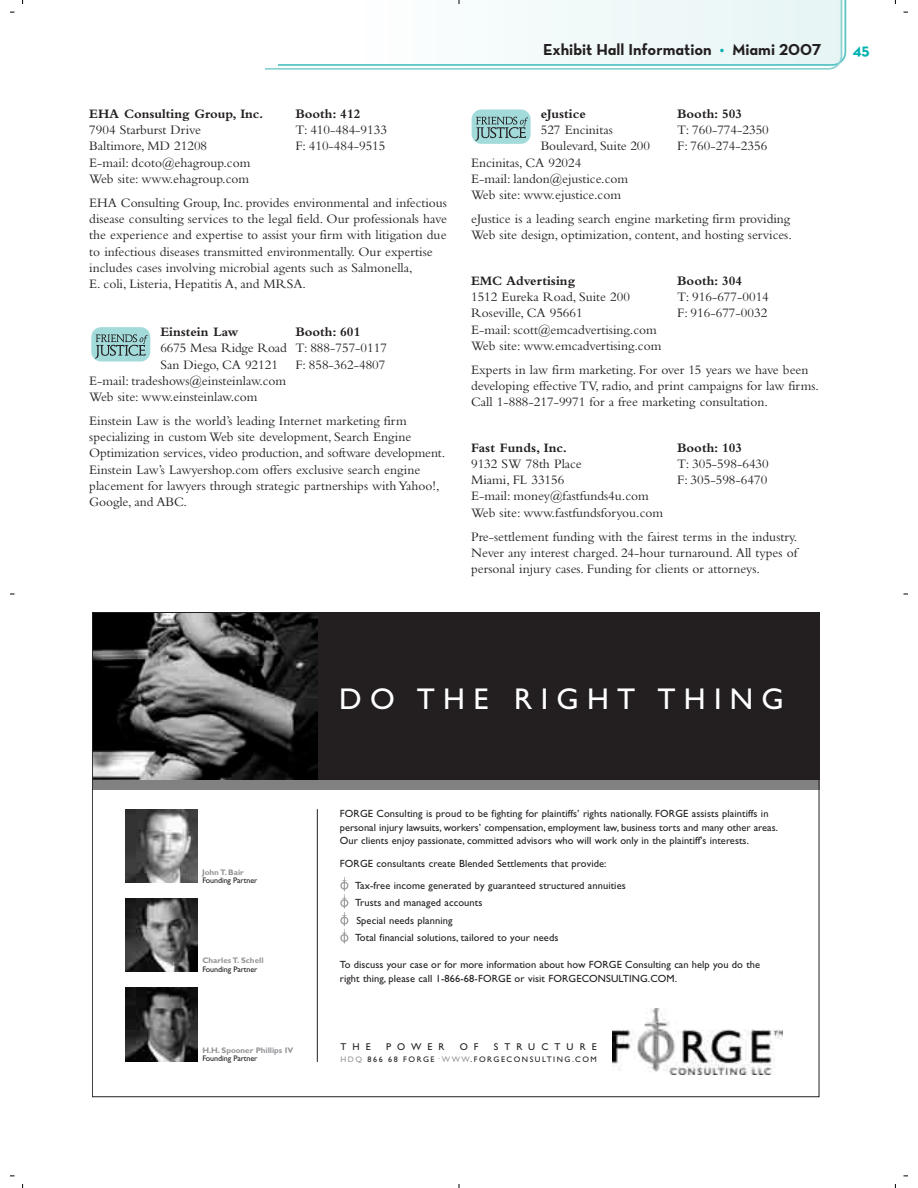
<style>
.page{position:relative;width:918px;height:1188px;background:#fff}
.page>*{position:absolute;margin:0;border:0;box-sizing:border-box;transform-origin:0 0}
.t1{font:30.15px "Gill Sans+QHVUOW";letter-spacing:.275em;color:#fff}
.t2{font:16.2px "Neutra Text PS Bold Alt";color:#231f20}
.t3{font:700 16.2px "Neutra Text";color:#00b1b0}
.t4{font:13.5px/16.2px "Bembo";color:#231f20}
.t5{font:700 13.5px "Bembo";color:#231f20}
.t6{font:10.5px/13.5px "Gill Sans+QHVUOW";letter-spacing:.01em;color:#231f20}
.t7{font:9.9px "Gill Sans+QHVUOW";letter-spacing:.615em;color:#231f20}
.t8{font:8.1px "Gill Sans Bold+GRTUFH";color:#939598}
.t9{font:8.1px "Gill Sans+QHVUOW";letter-spacing:-.015em;color:#231f20}
.t10{font:8.1px "Gill Sans+QHVUOW";letter-spacing:.185em;color:#231f20}
.s1{color:#00b1b0}
.s2{color:#939598}
</style>
<div class="page">
<div style="left:92px;top:612px;width:727px;height:172px;background:#231f20"></div>
<img style="left:94px;top:614px;width:223px;height:166px">
<div style="left:92px;top:780px;width:727px;height:9px;background:#818181"></div>
<img style="left:126px;top:898px;width:72px;height:74px">
<img style="left:126px;top:987px;width:72px;height:75px">
<img style="left:126px;top:809px;width:72px;height:74px">
<img style="left:613px;top:1008px;width:170px;height:66px">
<hr style="left:317px;top:809px;width:1px;height:253px;background:#231f20">
<svg style="left:340px;top:877px;width:8px;height:67px"></svg>
<div style="left:91px;top:327px;width:59px;height:35px;background:#a3dada;border-radius:10px"></div>
<svg style="left:95px;top:334px;width:53px;height:25px"></svg>
<div style="left:472px;top:110px;width:59px;height:34px;background:#a3dada;border-radius:10px"></div>
<svg style="left:475px;top:117px;width:53px;height:24px"></svg>
<svg style="left:265px;top:0;width:581px;height:70px"></svg>
<p class="t5" style="left:89px;top:109px;width:176px">EHA Consulting Group, Inc.</p>
<p class="t5" style="left:295px;top:109px;width:67px">Booth: 412</p>
<p class="t4" style="left:89px;top:123px;width:113px">7904 Starburst Drive</p>
<p class="t4" style="left:295px;top:123px;width:93px">T: 410-484-9133</p>
<p class="t4" style="left:89px;top:139px;width:119px">Baltimore, MD 21208</p>
<p class="t4" style="left:295px;top:139px;width:92px">F: 410-484-9515</p>
<p class="t4" style="left:89px;top:156px;width:163px">E-mail: dcoto@ehagroup.com<br>Web site: www.ehagroup.com</p>
<p class="t4" style="left:89px;top:196px;width:359px">EHA Consulting Group, Inc. provides environmental and infectious disease consulting services to the legal field. Our professionals have the experience and expertise to assist your firm with litigation due to infectious diseases transmitted environmentally. Our expertise includes cases involving microbial agents such as Salmonella,<br>E. coli, Listeria, Hepatitis A, and MRSA.</p>
<p class="t5" style="left:160px;top:327px;width:79px">Einstein Law</p>
<p class="t5" style="left:295px;top:327px;width:67px">Booth: 601</p>
<p class="t4" style="left:160px;top:341px;width:228px">6675 Mesa Ridge Road T: 888-757-0117<br>San Diego, CA 92121</p>
<p class="t4" style="left:295px;top:358px;width:92px">F: 858-362-4807</p>
<p class="t4" style="left:89px;top:374px;width:198px">E-mail: tradeshows@einsteinlaw.com<br>Web site: www.einsteinlaw.com</p>
<p class="t4" style="left:89px;top:414px;width:357px">Einstein Law is the world’s leading Internet marketing firm specializing in custom Web site development, Search Engine Optimization services, video production, and software development.<br>Einstein Law’s Lawyershop.com offers exclusive search engine placement for lawyers through strategic partnerships with Yahoo!, Google, and ABC.</p>
<p class="t2" style="left:543px;top:39px;width:280px">Exhibit Hall Information <span class="s1">•</span> Miami 2007</p>
<p class="t3" style="left:853px;top:39px;width:19px">45</p>
<p class="t5" style="left:541px;top:109px;width:47px">eJustice</p>
<p class="t5" style="left:677px;top:109px;width:67px">Booth: 503</p>
<p class="t4" style="left:541px;top:123px;width:74px">527 Encinitas</p>
<p class="t4" style="left:677px;top:123px;width:93px">T: 760-774-2350</p>
<p class="t4" style="left:541px;top:139px;width:111px">Boulevard, Suite 200</p>
<p class="t4" style="left:677px;top:139px;width:92px">F: 760-274-2356</p>
<p class="t4" style="left:471px;top:156px;width:159px">Encinitas, CA 92024<br>E-mail: landon@ejustice.com<br>Web site: www.ejustice.com</p>
<p class="t4" style="left:471px;top:212px;width:322px">eJustice is a leading search engine marketing firm providing<br>Web site design, optimization, content, and hosting services.</p>
<p class="t5" style="left:471px;top:276px;width:106px">EMC Advertising</p>
<p class="t5" style="left:677px;top:276px;width:67px">Booth: 304</p>
<p class="t4" style="left:471px;top:290px;width:160px">1512 Eureka Road, Suite 200</p>
<p class="t4" style="left:677px;top:290px;width:93px">T: 916-677-0014</p>
<p class="t4" style="left:471px;top:306px;width:113px">Roseville, CA 95661</p>
<p class="t4" style="left:677px;top:306px;width:92px">F: 916-677-0032</p>
<p class="t4" style="left:471px;top:322px;width:192px">E-mail: scott@emcadvertising.com<br>Web site: www.emcadvertising.com</p>
<p class="t4" style="left:471px;top:363px;width:349px">Experts in law firm marketing. For over 15 years we have been developing effective TV, radio, and print campaigns for law firms.<br>Call 1-888-217-9971 for a free marketing consultation.</p>
<p class="t5" style="left:471px;top:443px;width:97px">Fast Funds, Inc.</p>
<p class="t5" style="left:677px;top:443px;width:67px">Booth: 103</p>
<p class="t4" style="left:471px;top:457px;width:112px">9132 SW 78th Place</p>
<p class="t4" style="left:677px;top:457px;width:93px">T: 305-598-6430</p>
<p class="t4" style="left:471px;top:473px;width:95px">Miami, FL 33156</p>
<p class="t4" style="left:677px;top:473px;width:92px">F: 305-598-6470</p>
<p class="t4" style="left:471px;top:489px;width:194px">E-mail: money@fastfunds4u.com<br>Web site: www.fastfundsforyou.com</p>
<p class="t4" style="left:471px;top:530px;width:328px;text-align:justify">Pre-settlement funding with the fairest terms in the industry.<br>Never any interest charged. 24-hour turnaround. All types of personal injury cases. Funding for clients or attorneys.</p>
<p class="t8" style="left:202px;top:867px;width:43px">John T. Bair</p>
<p class="t9" style="left:202px;top:877px;width:56px">Founding Partner</p>
<p class="t8" style="left:202px;top:956px;width:63px">Charles T. Schell</p>
<p class="t9" style="left:202px;top:966px;width:56px">Founding Partner</p>
<p class="t8" style="left:202px;top:1045px;width:92px">H.H. Spooner Phillips IV</p>
<p class="t9" style="left:202px;top:1055px;width:56px">Founding Partner</p>
<h1 class="t1" style="left:339px;top:687px;width:446px">DO THE RIGHT THING</h1>
<p class="t6" style="left:340px;top:808px;width:440px">FORGE Consulting is proud to be fighting for plaintiffs’ rights nationally. FORGE assists plaintiffs in personal injury lawsuits, workers’ compensation, employment law, business torts and many other areas.<br>Our clients enjoy passionate, committed advisors who will work only in the plaintiff's interests.</p>
<p class="t6" style="left:355px;top:854px;width:272px;line-height:21.8px;text-indent:-15px">FORGE consultants create Blended Settlements that provide:<br>Tax-free income generated by guaranteed structured annuities</p>
<p class="t6" style="left:355px;top:895px;width:205px;line-height:17.5px">Trusts and managed accounts<br>Special needs planning<br>Total financial solutions, tailored to your needs</p>
<p class="t6" style="left:340px;top:959px;width:422px">To discuss your case or for more information about how FORGE Consulting can help you do the right thing, please call 1-866-68-FORGE or visit FORGECONSULTING.COM.</p>
<p class="t7" style="left:341px;top:1043px;width:32px">THE</p>
<p class="t7" style="left:386px;top:1043px;width:60px">POWER</p>
<p class="t7" style="left:460px;top:1043px;width:20px">O F</p>
<p class="t7" style="left:494px;top:1043px;width:104px">STRUCTURE</p>
<p class="t10" style="left:341px;top:1056px;width:258px"><span class="s2">HDQ</span> 866 68 FORGE <sup>.</sup><span class="s2">WWW</span>.FORGECONSULTING.COM</p>
</div>
